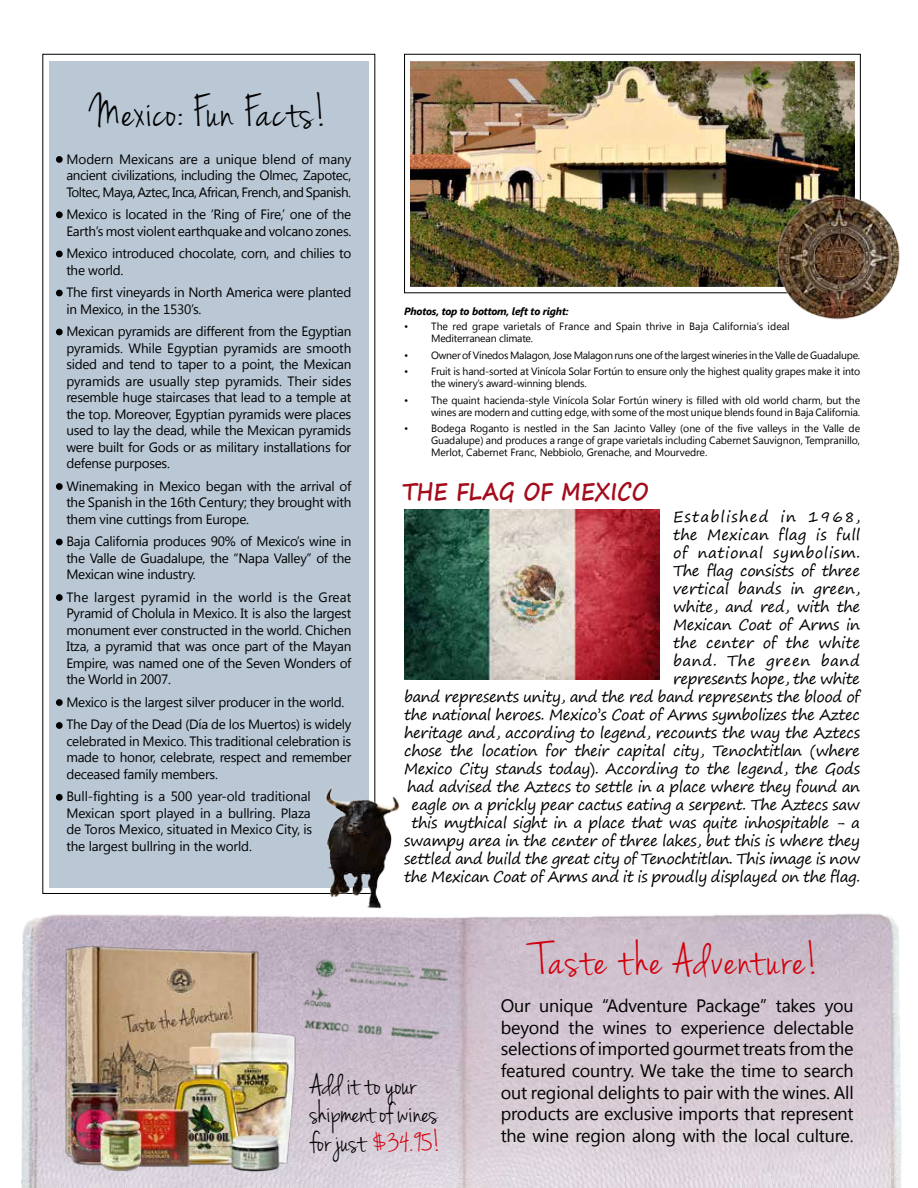
<style>
.page{position:relative;width:918px;height:1188px;background:#fff}
.page>*{position:absolute;margin:0;border:0;box-sizing:border-box;transform-origin:0 0}
.t1{font:48px "Jenna Sue";letter-spacing:.04em;color:#d2000d}
.t2{font:48px "Jenna Sue";letter-spacing:.02em;color:#000}
.t3{font:31.5px/28.5px "Jenna Sue";color:#000}
.t4{font:700 24.15px "Segoe Print";color:#a40c1b;scale:.87 1}
.t5{font:18px/21.6px "Segoe UI";letter-spacing:-.01em;color:#000;text-align:justify}
.t6{font:15px/18px "Segoe Print";letter-spacing:-.025em;color:#000;text-align:right}
.t7{font:13.5px/16.5px "Segoe UI";letter-spacing:-.02em;color:#000;text-align:justify}
.t8{font:10.5px/12px "Segoe UI";letter-spacing:-.015em;color:#000}
.t9{font:italic 700 10.5px "Segoe UI";letter-spacing:-.02em;color:#000}
.s1{color:#d2000d}
</style>
<div class="page">
<img style="left:21px;top:913px;width:880px;height:275px">
<div style="left:49px;top:61px;width:319px;height:826px;background:#bac8d6"></div>
<div style="left:56px;top:156px;width:7px;height:7px;border:2px solid #000;border-radius:50%"></div>
<div style="left:56px;top:211px;width:7px;height:7px;border:2px solid #000;border-radius:50%"></div>
<div style="left:56px;top:251px;width:7px;height:6px;border:2px solid #000;border-radius:50%"></div>
<div style="left:56px;top:722px;width:7px;height:7px;border:2px solid #000;border-radius:50%"></div>
<div style="left:56px;top:794px;width:7px;height:7px;border:2px solid #000;border-radius:50%"></div>
<div style="left:56px;top:290px;width:7px;height:6px;border:2px solid #000;border-radius:50%"></div>
<div style="left:56px;top:329px;width:7px;height:6px;border:2px solid #000;border-radius:50%"></div>
<div style="left:56px;top:699px;width:7px;height:7px;border:2px solid #000;border-radius:50%"></div>
<div style="left:404px;top:54px;width:457px;height:239px;border:1px solid #000"></div>
<div style="left:56px;top:594px;width:7px;height:7px;border:2px solid #000;border-radius:50%"></div>
<div style="left:56px;top:539px;width:7px;height:6px;border:2px solid #000;border-radius:50%"></div>
<div style="left:56px;top:483px;width:7px;height:7px;border:2px solid #000;border-radius:50%"></div>
<img style="left:405px;top:510px;width:255px;height:169px">
<img style="left:411px;top:61px;width:443px;height:225px">
<img style="left:307px;top:783px;width:93px;height:126px">
<img style="left:735px;top:188px;width:165px;height:132px">
<img style="left:317px;top:955px;width:132px;height:89px">
<img style="left:21px;top:920px;width:296px;height:263px">
<h1 class="t2" style="left:91px;top:85px;width:237px">Mexico: Fun Facts!</h1>
<p class="t7" style="left:66px;top:150px;width:287px">Modern Mexicans are a unique blend of many ancient civilizations, including the Olmec, Zapotec, Toltec, Maya, Aztec, Inca, African, French, and Spanish.</p>
<p class="t7" style="left:66px;top:205px;width:287px">Mexico is located in the ‘Ring of Fire,’ one of the<br>Earth’s most violent earthquake and volcano zones.</p>
<p class="t7" style="left:66px;top:244px;width:287px">Mexico introduced chocolate, corn, and chilies to the world.</p>
<p class="t7" style="left:66px;top:283px;width:287px">The first vineyards in North America were planted in Mexico, in the 1530’s.</p>
<p class="t7" style="left:66px;top:322px;width:287px">Mexican pyramids are different from the Egyptian pyramids. While Egyptian pyramids are smooth sided and tend to taper to a point, the Mexican pyramids are usually step pyramids. Their sides resemble huge staircases that lead to a temple at the top. Moreover, Egyptian pyramids were places used to lay the dead, while the Mexican pyramids were built for Gods or as military installations for defense purposes.</p>
<p class="t7" style="left:66px;top:477px;width:287px">Winemaking in Mexico began with the arrival of the Spanish in the 16th Century; they brought with them vine cuttings from Europe.</p>
<p class="t7" style="left:66px;top:532px;width:287px">Baja California produces 90% of Mexico’s wine in the Valle de Guadalupe, the “Napa Valley” of the Mexican wine industry.</p>
<p class="t7" style="left:66px;top:588px;width:287px">The largest pyramid in the world is the Great Pyramid of Cholula in Mexico. It is also the largest monument ever constructed in the world. Chichen Itza, a pyramid that was once part of the Mayan Empire, was named one of the Seven Wonders of the World in 2007.</p>
<p class="t7" style="left:66px;top:690px;width:287px;line-height:22.5px">Mexico is the largest silver producer in the world.<br>The Day of the Dead (Día de los Muertos) is widely</p>
<p class="t7" style="left:66px;top:732px;width:287px">celebrated in Mexico. This traditional celebration is made to honor, celebrate, respect and remember deceased family members.</p>
<p class="t7" style="left:66px;top:787px;width:247px">Bull-fighting is a 500 year-old traditional Mexican sport played in a bullring. Plaza de Toros Mexico, situated in Mexico City, is the largest bullring in the world.</p>
<p class="t9" style="left:404px;top:304px;width:166px">Photos, top to bottom, left to right:</p>
<p class="t8" style="left:431px;top:320px;width:360px;text-indent:-27px">• The red grape varietals of France and Spain thrive in Baja California’s ideal<br>Mediterranean climate.</p>
<p class="t8" style="left:404px;top:348px;width:458px">• Owner of Vinedos Malagon, Jose Malagon runs one of the largest wineries in the Valle de Guadalupe.</p>
<p class="t8" style="left:431px;top:365px;width:430px;text-indent:-27px">• Fruit is hand-sorted at Vinícola Solar Fortún to ensure only the highest quality grapes make it into the winery’s award-winning blends.</p>
<p class="t8" style="left:404px;top:393px;width:458px;text-align:right">• The quaint hacienda-style Vinícola Solar Fortún winery is filled with old world charm, but the wines are modern and cutting edge, with some of the most unique blends found in Baja California.</p>
<p class="t8" style="left:431px;top:422px;width:431px;text-align:justify;text-indent:-27px">• Bodega Roganto is nestled in the San Jacinto Valley (one of the five valleys in the Valle de Guadalupe) and produces a range of grape varietals including Cabernet Sauvignon, Tempranillo, Merlot, Cabernet Franc, Nebbiolo, Grenache, and Mourvedre.</p>
<h3 class="t4" style="left:402px;top:470px;width:285px">THE FLAG OF MEXICO</h3>
<p class="t6" style="left:404px;top:508px;width:458px">Established in 1968,<br>the Mexican flag is full<br>of national symbolism.<br>The flag consists of three<br>vertical bands in green,<br>white, and red, with the<br>Mexican Coat of Arms in<br>the center of the white<br>band. The green band<br>represents hope, the white<br>band represents unity, and the red band represents the blood of the national heroes. Mexico’s Coat of Arms symbolizes the Aztec heritage and, according to legend, recounts the way the Aztecs chose the location for their capital city, Tenochtitlan (where Mexico City stands today). According to the legend, the Gods had advised the Aztecs to settle in a place where they found an eagle on a prickly pear cactus eating a serpent. The Aztecs saw this mythical sight in a place that was quite inhospitable - a swampy area in the center of three lakes, but this is where they settled and build the great city of Tenochtitlan. This image is now the Mexican Coat of Arms and it is proudly displayed on the flag.</p>
<h2 class="t3" style="left:310px;top:1072px;width:132px">Add it to your shipment of wines for just <span class="s1">$34.95!</span></h2>
<h1 class="t1" style="left:536px;top:933px;width:284px">Taste the Adventure!</h1>
<p class="t5" style="left:501px;top:994px;width:355px">Our unique “Adventure Package” takes you beyond the wines to experience delectable selections of imported gourmet treats from the featured country. We take the time to search out regional delights to pair with the wines. All products are exclusive imports that represent the wine region along with the local culture.</p>
</div>
